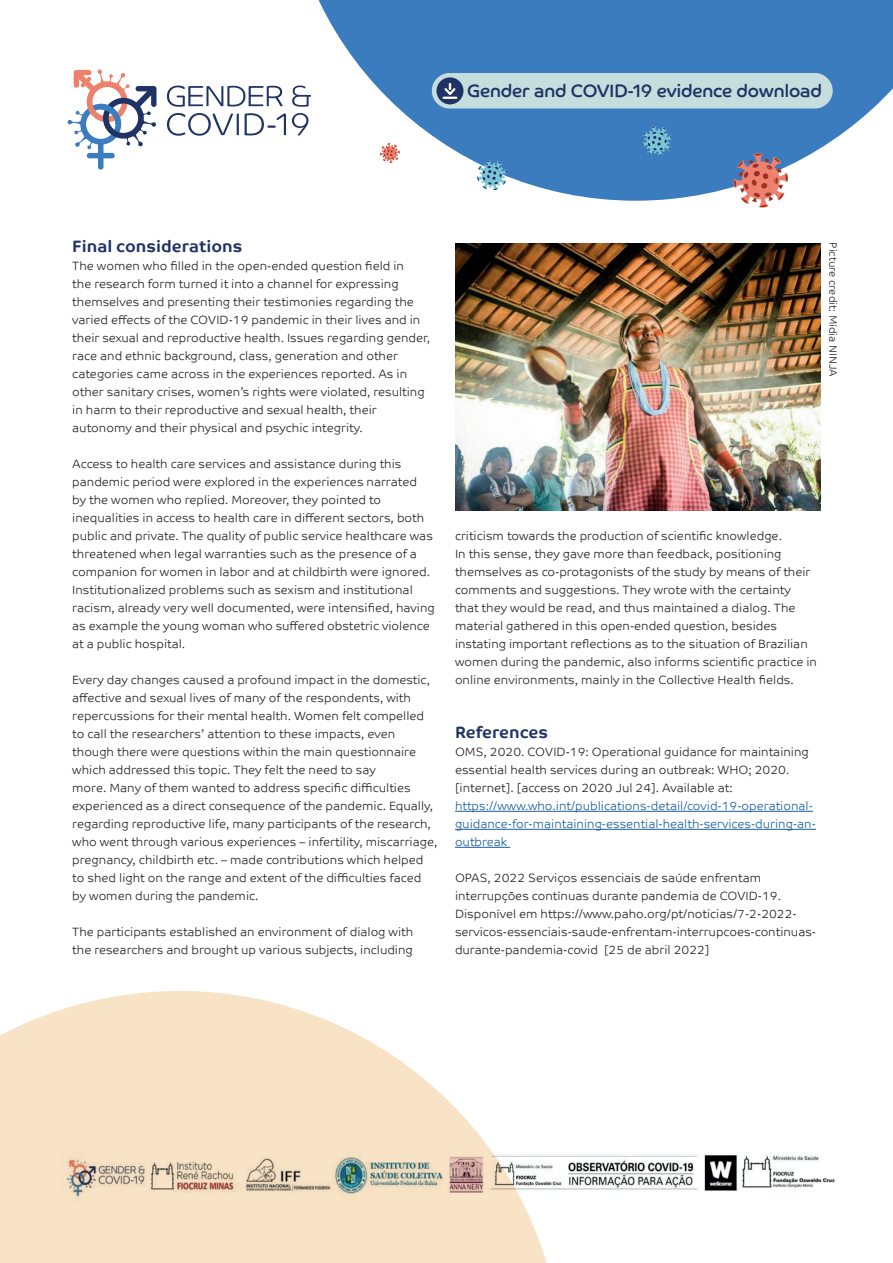
<style>
.page{position:relative;width:893px;height:1263px;background:#fff}
.page>*{position:absolute;margin:0;border:0;box-sizing:border-box;transform-origin:0 0}
.t1{font:18px "Co Headline";color:#1f3365}
.t2{font:700 16.5px "Co Text";color:#1f3365}
.t3{font:300 12px/18px "Co Text";color:#231f20}
.t4{font:300 12px/18px "Co Text";color:#175d9e}
.t5{font:300 10.5px "Co Text";color:#231f20}
.t6{font:5.7px "Co Headline";color:#1f3365}
.t7{font:700 5.7px "Co Headline";color:#1f3365}
.t8{font:3.75px "Gibson";color:#1f3365}
</style>
<div class="page">
<svg style="left:285px;top:0;width:608px;height:201px;fill:#3b7cbf"></svg>
<svg style="left:733px;top:153px;width:55px;height:55px"></svg>
<svg style="left:380px;top:143px;width:20px;height:20px"></svg>
<svg style="left:642px;top:126px;width:30px;height:30px"></svg>
<svg style="left:477px;top:160px;width:30px;height:30px"></svg>
<svg style="left:167px;top:86px;width:116px;height:21px"></svg>
<svg style="left:292px;top:86px;width:19px;height:21px"></svg>
<svg style="left:167px;top:113px;width:72px;height:23px"></svg>
<svg style="left:245px;top:113px;width:41px;height:22px"></svg>
<svg style="left:292px;top:113px;width:16px;height:22px"></svg>
<svg style="left:67px;top:69px;width:89px;height:101px"></svg>
<div style="left:432px;top:73px;width:401px;height:36px;background:#c6ddde;border-radius:18px"></div>
<div style="left:436px;top:77px;width:27px;height:27px;background:#1f3365;border-radius:50%"></div>
<svg style="left:442px;top:83px;width:16px;height:16px"></svg>
<svg style="left:0;top:991px;width:547px;height:272px;fill:#f9e3c6"></svg>
<hr style="left:455px;top:811px;width:358px;height:1px;background:#175d9e">
<hr style="left:455px;top:829px;width:361px;height:1px;background:#175d9e">
<hr style="left:455px;top:847px;width:55px;height:1px;background:#175d9e">
<img style="left:51px;top:1142px;width:784px;height:68px">
<img style="left:455px;top:243px;width:366px;height:267px">
<h1 class="t1" style="left:467px;top:81px;width:356px">Gender and COVID-19 evidence download</h1>
<h2 class="t2" style="left:72px;top:237px;width:172px">Final considerations</h2>
<p class="t3" style="left:72px;top:257px;width:359px">The women who filled in the open-ended question field in<br>the research form turned it into a channel for expressing themselves and presenting their testimonies regarding the varied effects of the COVID-19 pandemic in their lives and in their sexual and reproductive health. Issues regarding gender, race and ethnic background, class, generation and other categories came across in the experiences reported. As in other sanitary crises, women’s rights were violated, resulting in harm to their reproductive and sexual health, their autonomy and their physical and psychic integrity.</p>
<p class="t3" style="left:72px;top:455px;width:364px">Access to health care services and assistance during this pandemic period were explored in the experiences narrated<br>by the women who replied. Moreover, they pointed to inequalities in access to health care in different sectors, both public and private. The quality of public service healthcare was threatened when legal warranties such as the presence of a companion for women in labor and at childbirth were ignored.<br>Institutionalized problems such as sexism and institutional racism, already very well documented, were intensified, having as example the young woman who suffered obstetric violence at a public hospital.</p>
<p class="t3" style="left:72px;top:671px;width:367px">Every day changes caused a profound impact in the domestic, affective and sexual lives of many of the respondents, with repercussions for their mental health. Women felt compelled to call the researchers’ attention to these impacts, even though there were questions within the main questionnaire which addressed this topic. They felt the need to say<br>more. Many of them wanted to address specific difficulties experienced as a direct consequence of the pandemic. Equally, regarding reproductive life, many participants of the research, who went through various experiences – infertility, miscarriage, pregnancy, childbirth etc. – made contributions which helped to shed light on the range and extent of the difficulties faced by women during the pandemic.</p>
<p class="t3" style="left:72px;top:923px;width:342px">The participants established an environment of dialog with the researchers and brought up various subjects, including</p>
<p class="t6" style="left:132px;top:240px;width:68px">CO HEADLINE REGULAR</p>
<p class="t7" style="left:132px;top:247px;width:57px">CO HEADLINE BOLD</p>
<p class="t8" style="left:94px;top:246px;width:19px">21/5/11/0</p>
<p class="t5" style="left:839px;top:242px;width:135px;rotate:90deg">Picture credit: Mídia NINJA</p>
<p class="t3" style="left:455px;top:527px;width:364px">criticism towards the production of scientific knowledge.<br>In this sense, they gave more than feedback, positioning themselves as co-protagonists of the study by means of their comments and suggestions. They wrote with the certainty that they would be read, and thus maintained a dialog. The material gathered in this open-ended question, besides instating important reflections as to the situation of Brazilian women during the pandemic, also informs scientific practice in online environments, mainly in the Collective Health fields.</p>
<h2 class="t2" style="left:455px;top:723px;width:95px">References</h2>
<p class="t3" style="left:455px;top:743px;width:355px">OMS, 2020. COVID-19: Operational guidance for maintaining essential health services during an outbreak: WHO; 2020. [internet]. [access on 2020 Jul 24]. Available at:</p>
<p class="t4" style="left:455px;top:797px;width:362px">https://www.who.int/publications-detail/covid-19-operational&shy;guidance-for-maintaining-essential-health-services-during-an&shy;outbreak</p>
<p class="t3" style="left:455px;top:869px;width:363px">OPAS, 2022 Serviços essenciais de saúde enfrentam interrupções contínuas durante pandemia de COVID-19.<br>Disponível em https://www.paho.org/pt/noticias/7-2-2022- servicos-essenciais-saude-enfrentam-interrupcoes-continuas&shy;durante-pandemia-covid [25 de abril 2022]</p>
</div>
